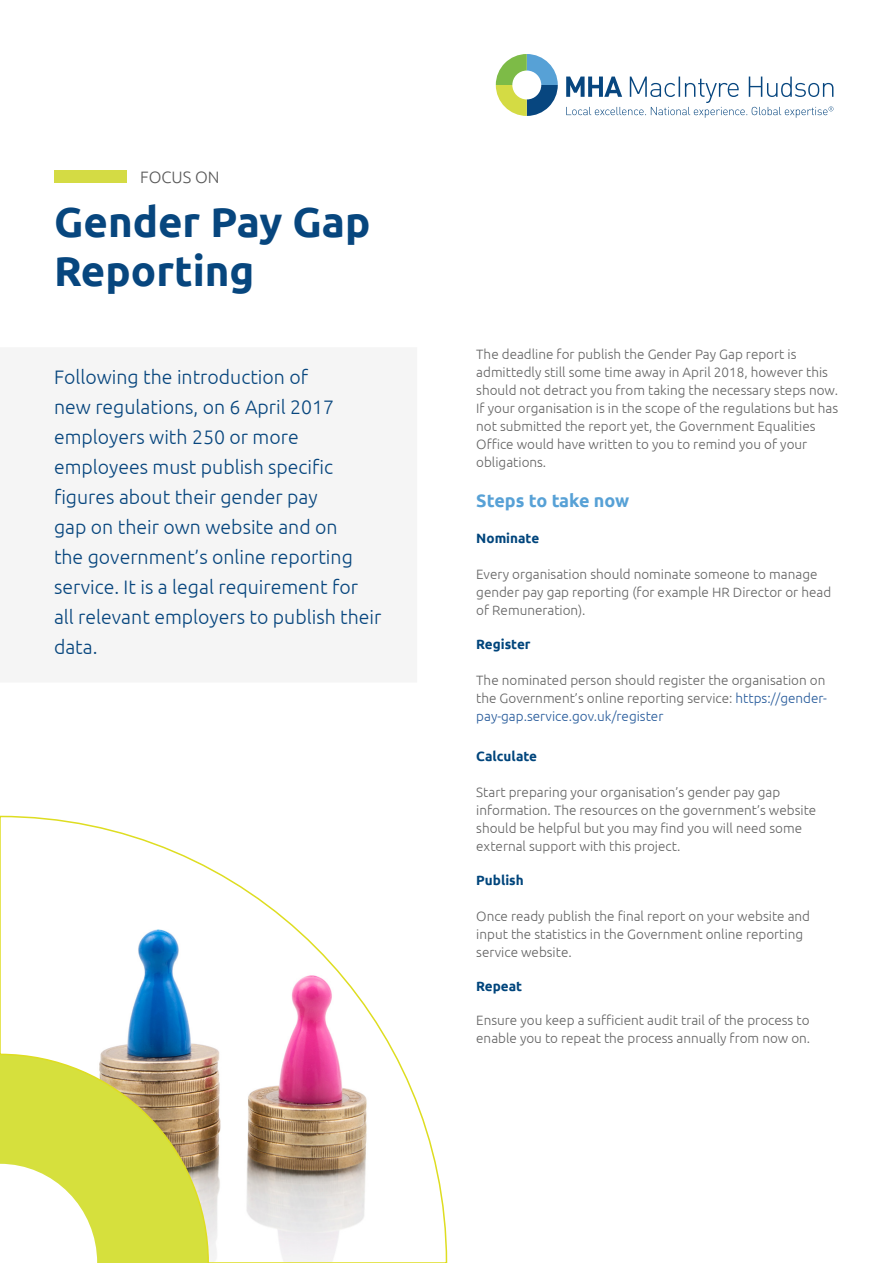
<style>
.page{position:relative;width:893px;height:1263px;background:#fff}
.page>*{position:absolute;margin:0;border:0;box-sizing:border-box;transform-origin:0 0}
.t1{font:700 42px/49.5px "Ubuntu";color:#07467e}
.t2{font:300 19.5px/30px "Ubuntu";color:#07467e}
.t3{font:700 18px "Ubuntu";letter-spacing:-.005em;color:#57a1d6}
.t4{font:300 16.5px "Ubuntu";color:#595959}
.t5{font:300 13.5px/18px "Ubuntu";color:#646464}
.t6{font:700 13.5px "Ubuntu";color:#00457c}
.s1{color:#275b9b}
</style>
<div class="page">
<div style="left:0;top:348px;width:416px;height:334px;background:#f5f5f5"></div>
<svg style="left:496px;top:54px;width:62px;height:62px"></svg>
<svg style="left:566px;top:77px;width:267px;height:41px"></svg>
<div style="left:54px;top:170px;width:72px;height:13px;background:#d4db44"></div>
<svg style="left:0;top:815px;width:448px;height:448px"></svg>
<p class="t4" style="left:140px;top:167px;width:81px">FOCUS ON</p>
<h1 class="t1" style="left:54px;top:196px;width:318px">Gender Pay Gap<br>Reporting</h1>
<p class="t2" style="left:54px;top:362px;width:329px">Following the introduction of<br>new regulations, on 6 April 2017 employers with 250 or more employees must publish specific figures about their gender pay<br>gap on their own website and on<br>the government’s online reporting service. It is a legal requirement for all relevant employers to publish their data.</p>
<p class="t5" style="left:476px;top:345px;width:363px">The deadline for publish the Gender Pay Gap report is admittedly still some time away in April 2018, however this should not detract you from taking the necessary steps now.<br>If your organisation is in the scope of the regulations but has not submitted the report yet, the Government Equalities Office would have written to you to remind you of your obligations.</p>
<h3 class="t3" style="left:476px;top:489px;width:155px">Steps to take now</h3>
<p class="t6" style="left:476px;top:530px;width:64px">Nominate</p>
<p class="t5" style="left:476px;top:565px;width:356px">Every organisation should nominate someone to manage gender pay gap reporting (for example HR Director or head of Remuneration).</p>
<p class="t6" style="left:476px;top:636px;width:56px">Register</p>
<p class="t5" style="left:476px;top:671px;width:352px">The nominated person should register the organisation on the Government’s online reporting service: <span class="s1">https://gender&shy;pay-gap.service.gov.uk/register</span></p>
<p class="t6" style="left:476px;top:748px;width:62px">Calculate</p>
<p class="t5" style="left:476px;top:782px;width:342px">Start preparing your organisation’s gender pay gap information. The resources on the government’s website should be helpful but you may find you will need some external support with this project.</p>
<p class="t6" style="left:476px;top:872px;width:49px">Publish</p>
<p class="t5" style="left:476px;top:907px;width:335px">Once ready publish the final report on your website and input the statistics in the Government online reporting service website.</p>
<p class="t6" style="left:476px;top:978px;width:48px">Repeat</p>
<p class="t5" style="left:476px;top:1011px;width:336px">Ensure you keep a sufficient audit trail of the process to enable you to repeat the process annually from now on.</p>
</div>
